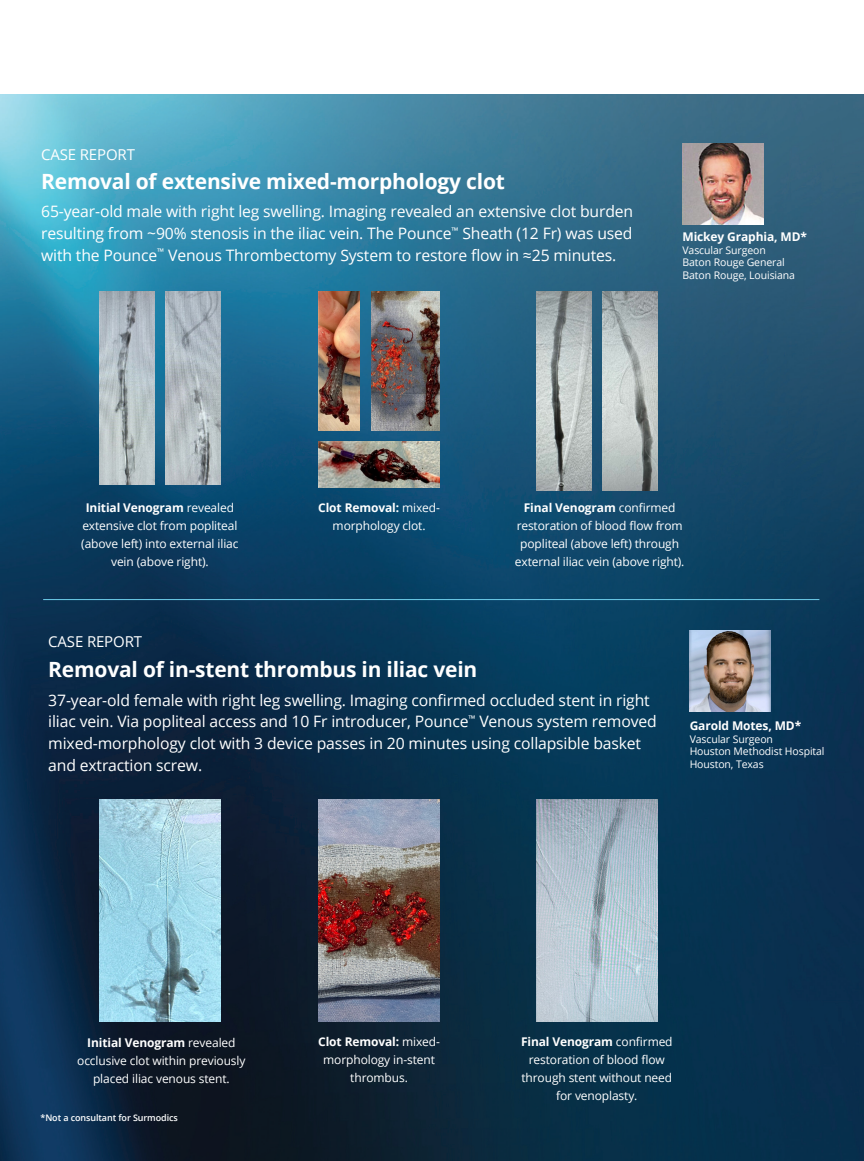
<style>
.page{position:relative;width:864px;height:1161px;background:#fff}
.page>*{position:absolute;margin:0;border:0;box-sizing:border-box;transform-origin:0 0}
.t1{font:700 21px "Open Sans";letter-spacing:-.01em;color:#fff}
.t2{font:15.75px/21.8px "Open Sans";letter-spacing:-.01em;color:#fff}
.t3{font:15px "Open Sans";letter-spacing:-.01em;color:#fff}
.t4{font:12px/18px "Open Sans";letter-spacing:-.01em;color:#fff;text-align:center}
.t5{font:700 12px "Open Sans";letter-spacing:-.01em;color:#fff}
.t6{font:10.5px/12.6px "Open Sans";letter-spacing:-.01em;color:#fff}
.t7{font:600 9px "Open Sans";letter-spacing:-.01em;color:#fff}
.s1{font-weight:700}
</style>
<div class="page">
<img style="left:0;top:94px;width:864px;height:1067px">
<img style="left:99px;top:799px;width:122px;height:222px">
<img style="left:318px;top:799px;width:122px;height:222px">
<img style="left:536px;top:799px;width:122px;height:222px">
<img style="left:99px;top:291px;width:55px;height:194px">
<img style="left:166px;top:291px;width:55px;height:194px">
<img style="left:318px;top:291px;width:42px;height:140px">
<img style="left:318px;top:442px;width:122px;height:45px">
<img style="left:371px;top:291px;width:69px;height:140px">
<img style="left:536px;top:291px;width:55px;height:200px">
<img style="left:603px;top:291px;width:55px;height:200px">
<img style="left:682px;top:144px;width:82px;height:81px">
<img style="left:690px;top:631px;width:81px;height:81px">
<hr style="left:43px;top:599px;width:776px;height:1px;background:#6eceeb">
<p class="t3" style="left:41px;top:144px;width:95px">CASE REPORT</p>
<h1 class="t1" style="left:41px;top:166px;width:465px">Removal of extensive mixed-morphology clot</h1>
<p class="t2" style="left:41px;top:200px;width:594px;text-align:justify">65-year-old male with right leg swelling. Imaging revealed an extensive clot burden resulting from ~90% stenosis in the iliac vein. The Pounce<sup>™</sup> Sheath (12 Fr) was used with the Pounce<sup>™</sup> Venous Thrombectomy System to restore flow in ≈25 minutes.</p>
<p class="t5" style="left:682px;top:228px;width:126px">Mickey Graphia, MD*</p>
<p class="t6" style="left:682px;top:244px;width:114px">Vascular Surgeon<br>Baton Rouge General<br>Baton Rouge, Louisiana</p>
<p class="t4" style="left:81px;top:498px;width:159px"><span class="s1">Initial Venogram</span> revealed extensive clot from popliteal (above left) into external iliac vein (above right).</p>
<p class="t4" style="left:318px;top:498px;width:123px"><span class="s1">Clot Removal:</span> mixed&shy;morphology clot.</p>
<p class="t4" style="left:515px;top:498px;width:171px"><span class="s1">Final Venogram</span> confirmed restoration of blood flow from popliteal (above left) through external iliac vein (above right).</p>
<p class="t3" style="left:48px;top:631px;width:95px">CASE REPORT</p>
<h1 class="t1" style="left:48px;top:655px;width:431px">Removal of in-stent thrombus in iliac vein</h1>
<p class="t2" style="left:48px;top:689px;width:610px">37-year-old female with right leg swelling. Imaging confirmed occluded stent in right iliac vein. Via popliteal access and 10 Fr introducer, Pounce<sup>™</sup> Venous system removed mixed-morphology clot with 3 device passes in 20 minutes using collapsible basket and extraction screw.</p>
<p class="t5" style="left:690px;top:717px;width:113px">Garold Motes, MD*</p>
<p class="t6" style="left:690px;top:732px;width:136px">Vascular Surgeon<br>Houston Methodist Hospital<br>Houston, Texas</p>
<p class="t4" style="left:77px;top:1033px;width:170px"><span class="s1">Initial Venogram</span> revealed occlusive clot within previously placed iliac venous stent.</p>
<p class="t4" style="left:318px;top:1032px;width:123px"><span class="s1">Clot Removal:</span> mixed&shy;morphology in-stent thrombus.</p>
<p class="t4" style="left:521px;top:1032px;width:153px"><span class="s1">Final Venogram</span> confirmed restoration of blood flow through stent without need for venoplasty.</p>
<p class="t7" style="left:40px;top:1111px;width:139px">*Not a consultant for Surmodics</p>
</div>
